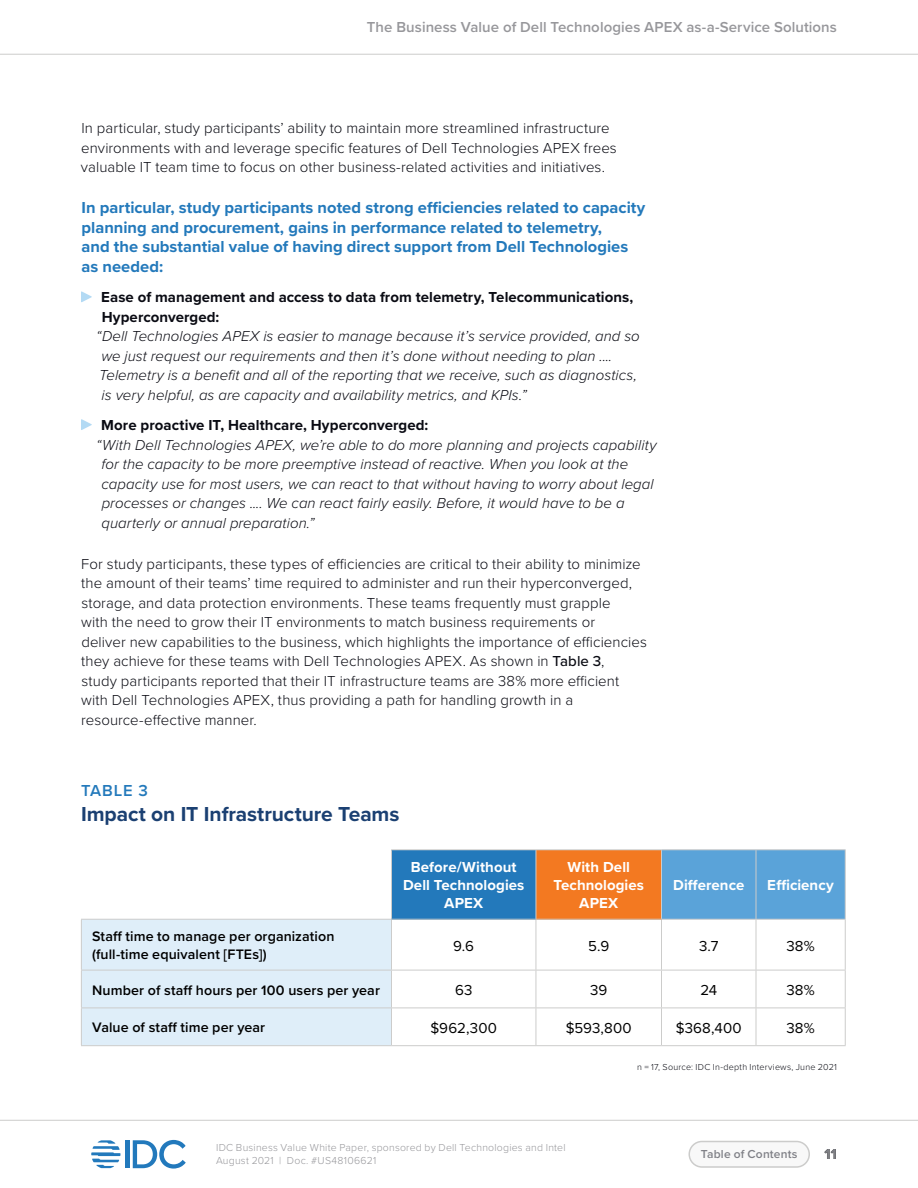
<style>
.page{position:relative;width:918px;height:1188px;background:#fff}
.page>*{position:absolute;margin:0;border:0;box-sizing:border-box;transform-origin:0 0}
.t1{font:700 21px "Proxima Nova";letter-spacing:-.005em;color:#1b4072}
.t2{font:700 16.5px/19.5px "Proxima Nova";color:#2379bb}
.t3{font:600 16.5px "Proxima Nova";letter-spacing:.05em;color:#2379bb}
.t4{font:300 15px/19.5px "Proxima Nova";letter-spacing:.005em;color:#0a0b13}
.t5{font:italic 300 15px/19.5px "Proxima Nova";letter-spacing:.005em;color:#0a0b13}
.t6{font:700 15px/19.5px "Proxima Nova";letter-spacing:.005em;color:#0a0b13}
.t7{font:700 15px/18px "Proxima Nova";letter-spacing:.005em;color:#fff;text-align:center}
.t8{font:600 15px "Proxima Nova";letter-spacing:.005em;color:#97979b}
.t9{font:15px "Proxima Nova";letter-spacing:.01em;color:#000}
.t10{font:700 15px "Proxima Nova";color:#000}
.t11{font:600 14.25px/18px "Proxima Nova";letter-spacing:.01em;color:#000}
.t12{font:600 12px "Proxima Nova";letter-spacing:.015em;color:#808187}
.t13{font:300 10.5px/13.5px "Proxima Nova";letter-spacing:.02em;color:#97979b}
.t14{font:300 9px "Proxima Nova";letter-spacing:.025em;color:#0a0b13}
.s1{font-weight:500}
</style>
<div class="page">
<div style="left:689px;top:1142px;width:120px;height:25px;background:#f8f8f8;border-radius:13px"></div>
<div style="left:688px;top:1141px;width:122px;height:27px;border:2px solid #cccccb;border-radius:13px"></div>
<hr style="left:0;top:54px;width:918px;height:1px;background:#cccccb">
<hr style="left:0;top:1120px;width:918px;height:1px;background:#cccccb">
<hr style="left:125px;top:1140px;width:4px;height:28px;background:#2279bc">
<svg style="left:133px;top:1140px;width:53px;height:29px"></svg>
<svg style="left:91px;top:1140px;width:29px;height:28px"></svg>
<svg style="left:81px;top:291px;width:11px;height:11px"></svg>
<svg style="left:81px;top:419px;width:11px;height:11px"></svg>
<div style="left:392px;top:850px;width:144px;height:69px;background:#2379bb"></div>
<div style="left:536px;top:850px;width:126px;height:69px;background:#f37921"></div>
<div style="left:662px;top:850px;width:183px;height:69px;background:#5aa3d9"></div>
<div style="left:82px;top:920px;width:309px;height:125px;background:#dfeef9"></div>
<hr style="left:391px;top:849px;width:145px;height:1px;background:#cccccb">
<hr style="left:391px;top:850px;width:1px;height:69px;background:#cccccb">
<hr style="left:536px;top:849px;width:125px;height:1px;background:#cccccb">
<hr style="left:536px;top:850px;width:1px;height:69px;background:#cccccb">
<hr style="left:662px;top:849px;width:94px;height:1px;background:#cccccb">
<hr style="left:661px;top:850px;width:1px;height:69px;background:#cccccb">
<hr style="left:756px;top:849px;width:90px;height:1px;background:#cccccb">
<hr style="left:756px;top:850px;width:1px;height:69px;background:#cccccb">
<hr style="left:845px;top:850px;width:1px;height:69px;background:#cccccb">
<hr style="left:81px;top:919px;width:311px;height:1px;background:#cccccb">
<hr style="left:81px;top:920px;width:1px;height:50px;background:#cccccb">
<hr style="left:392px;top:919px;width:144px;height:1px;background:#cccccb">
<hr style="left:391px;top:920px;width:1px;height:50px;background:#cccccb">
<hr style="left:536px;top:919px;width:125px;height:1px;background:#cccccb">
<hr style="left:536px;top:920px;width:1px;height:50px;background:#cccccb">
<hr style="left:662px;top:919px;width:94px;height:1px;background:#cccccb">
<hr style="left:661px;top:920px;width:1px;height:50px;background:#cccccb">
<hr style="left:756px;top:919px;width:90px;height:1px;background:#cccccb">
<hr style="left:756px;top:920px;width:1px;height:50px;background:#cccccb">
<hr style="left:845px;top:920px;width:1px;height:50px;background:#cccccb">
<hr style="left:81px;top:970px;width:311px;height:1px;background:#cccccb">
<hr style="left:81px;top:970px;width:1px;height:38px;background:#cccccb">
<hr style="left:392px;top:970px;width:144px;height:1px;background:#cccccb">
<hr style="left:391px;top:970px;width:1px;height:38px;background:#cccccb">
<hr style="left:536px;top:970px;width:125px;height:1px;background:#cccccb">
<hr style="left:536px;top:970px;width:1px;height:38px;background:#cccccb">
<hr style="left:662px;top:970px;width:94px;height:1px;background:#cccccb">
<hr style="left:661px;top:970px;width:1px;height:38px;background:#cccccb">
<hr style="left:756px;top:970px;width:90px;height:1px;background:#cccccb">
<hr style="left:756px;top:970px;width:1px;height:38px;background:#cccccb">
<hr style="left:845px;top:970px;width:1px;height:38px;background:#cccccb">
<hr style="left:81px;top:1008px;width:311px;height:1px;background:#cccccb">
<hr style="left:81px;top:1008px;width:1px;height:37px;background:#cccccb">
<hr style="left:392px;top:1008px;width:144px;height:1px;background:#cccccb">
<hr style="left:391px;top:1008px;width:1px;height:37px;background:#cccccb">
<hr style="left:536px;top:1008px;width:125px;height:1px;background:#cccccb">
<hr style="left:536px;top:1008px;width:1px;height:37px;background:#cccccb">
<hr style="left:662px;top:1008px;width:94px;height:1px;background:#cccccb">
<hr style="left:661px;top:1008px;width:1px;height:37px;background:#cccccb">
<hr style="left:756px;top:1008px;width:90px;height:1px;background:#cccccb">
<hr style="left:756px;top:1008px;width:1px;height:37px;background:#cccccb">
<hr style="left:845px;top:1008px;width:1px;height:37px;background:#cccccb">
<hr style="left:81px;top:1045px;width:311px;height:1px;background:#cccccb">
<hr style="left:392px;top:1045px;width:144px;height:1px;background:#cccccb">
<hr style="left:536px;top:1045px;width:125px;height:1px;background:#cccccb">
<hr style="left:662px;top:1045px;width:94px;height:1px;background:#cccccb">
<hr style="left:756px;top:1045px;width:90px;height:1px;background:#cccccb">
<p class="t8" style="left:367px;top:16px;width:472px">The Business Value of Dell Technologies APEX as-a-Service Solutions</p>
<p class="t4" style="left:81px;top:118px;width:537px">In particular, study participants’ ability to maintain more streamlined infrastructure environments with and leverage specific features of Dell Technologies APEX frees valuable IT team time to focus on other business-related activities and initiatives.</p>
<p class="t2" style="left:81px;top:198px;width:565px">In particular, study participants noted strong efficiencies related to capacity planning and procurement, gains in performance related to telemetry,<br>and the substantial value of having direct support from Dell Technologies as needed:</p>
<p class="t6" style="left:101px;top:287px;width:534px">Ease of management and access to data from telemetry, Telecommunications,<br>Hyperconverged:</p>
<p class="t5" style="left:96px;top:326px;width:545px">“Dell Technologies APEX is easier to manage because it’s service provided, and so we just request our requirements and then it’s done without needing to plan ....<br>Telemetry is a benefit and all of the reporting that we receive, such as diagnostics, is very helpful, as are capacity and availability metrics, and KPIs.”</p>
<p class="t6" style="left:101px;top:415px;width:329px">More proactive IT, Healthcare, Hyperconverged:</p>
<p class="t5" style="left:102px;top:434px;width:557px;text-indent:-5px">“With Dell Technologies APEX, we’re able to do more planning and projects capability for the capacity to be more preemptive instead of reactive. When you look at the capacity use for most users, we can react to that without having to worry about legal processes or changes .... We can react fairly easily. Before, it would have to be a quarterly or annual preparation.”</p>
<p class="t4" style="left:81px;top:553px;width:567px">For study participants, these types of efficiencies are critical to their ability to minimize the amount of their teams’ time required to administer and run their hyperconverged, storage, and data protection environments. These teams frequently must grapple<br>with the need to grow their IT environments to match business requirements or<br>deliver new capabilities to the business, which highlights the importance of efficiencies they achieve for these teams with Dell Technologies APEX. As shown in <span class="s1">Table 3</span>,<br>study participants reported that their IT infrastructure teams are 38% more efficient with Dell Technologies APEX, thus providing a path for handling growth in a resource-effective manner.</p>
<p class="t3" style="left:81px;top:778px;width:69px">TABLE 3</p>
<h1 class="t1" style="left:81px;top:799px;width:320px">Impact on IT Infrastructure Teams</h1>
<p class="t7" style="left:403px;top:858px;width:123px">Before/Without<br>Dell Technologies<br>APEX</p>
<p class="t7" style="left:553px;top:858px;width:92px">With Dell<br>Technologies<br>APEX</p>
<p class="t7" style="left:673px;top:876px;width:73px">Difference</p>
<p class="t7" style="left:767px;top:876px;width:68px">Efficiency</p>
<p class="t11" style="left:92px;top:927px;width:244px">Staff time to manage per organization (full-time equivalent [FTEs])</p>
<p class="t9" style="left:453px;top:934px;width:22px">9.6</p>
<p class="t9" style="left:588px;top:934px;width:23px">5.9</p>
<p class="t9" style="left:699px;top:934px;width:21px">3.7</p>
<p class="t9" style="left:786px;top:934px;width:30px">38%</p>
<p class="t11" style="left:92px;top:980px;width:289px">Number of staff hours per 100 users per year</p>
<p class="t9" style="left:455px;top:979px;width:19px">63</p>
<p class="t9" style="left:590px;top:979px;width:19px">39</p>
<p class="t9" style="left:700px;top:979px;width:18px">24</p>
<p class="t9" style="left:786px;top:979px;width:30px">38%</p>
<p class="t11" style="left:92px;top:1018px;width:175px">Value of staff time per year</p>
<p class="t9" style="left:430px;top:1017px;width:68px">$962,300</p>
<p class="t9" style="left:566px;top:1017px;width:67px">$593,800</p>
<p class="t9" style="left:676px;top:1017px;width:68px">$368,400</p>
<p class="t9" style="left:786px;top:1017px;width:30px">38%</p>
<p class="t14" style="left:637px;top:1061px;width:201px">n = 17, Source: IDC In-depth Interviews, June 2021</p>
<p class="t13" style="left:216px;top:1140px;width:351px">IDC Business Value White Paper, sponsored by Dell Technologies and Intel<br>August 2021 | Doc. #US48106621</p>
<p class="t12" style="left:701px;top:1145px;width:98px">Table of Contents</p>
<p class="t10" style="left:825px;top:1142px;width:14px">11</p>
</div>
